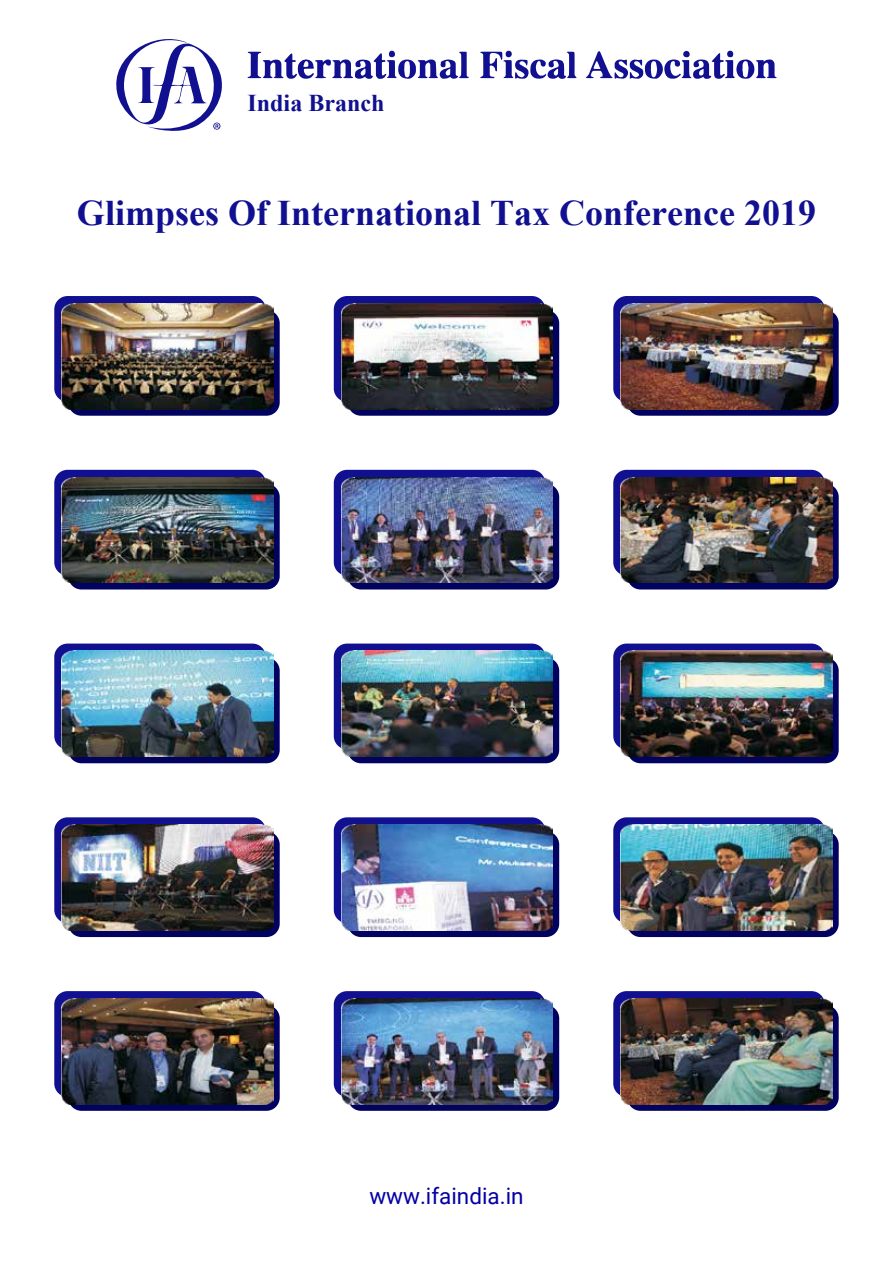
<style>
.page{position:relative;width:893px;height:1263px;background:#fff}
.page>*{position:absolute;margin:0;border:0;box-sizing:border-box;transform-origin:0 0}
.t1{font:700 36px "Times New Roman";color:#101091}
.t2{font:700 24.15px "Times New Roman";color:#101091}
.t3{font:22.5px "Roboto";color:#0400a5}
</style>
<div class="page">
<svg style="left:116px;top:39px;width:106px;height:92px"></svg>
<svg style="left:586px;top:50px;width:191px;height:29px"></svg>
<svg style="left:480px;top:50px;width:97px;height:29px"></svg>
<svg style="left:247px;top:51px;width:222px;height:28px"></svg>
<div style="left:68px;top:310px;width:212px;height:106px;background:linear-gradient(to right,#050562,#020260);border-radius:13px"></div>
<div style="left:68px;top:484px;width:212px;height:105px;background:#020260;border-radius:13px"></div>
<div style="left:68px;top:657px;width:212px;height:106px;background:#020260;border-radius:13px"></div>
<div style="left:68px;top:831px;width:212px;height:106px;background:linear-gradient(to right,#040461,#020260);border-radius:13px"></div>
<div style="left:68px;top:1005px;width:212px;height:106px;background:linear-gradient(to right,#050562,#020260);border-radius:13px"></div>
<div style="left:348px;top:1005px;width:211px;height:106px;background:#020260;border-radius:13px"></div>
<div style="left:348px;top:831px;width:211px;height:106px;background:#020260;border-radius:13px"></div>
<div style="left:348px;top:657px;width:211px;height:106px;background:#020260;border-radius:13px"></div>
<div style="left:348px;top:484px;width:211px;height:105px;background:#020260;border-radius:13px"></div>
<div style="left:348px;top:310px;width:211px;height:106px;background:#020260;border-radius:13px"></div>
<div style="left:627px;top:310px;width:212px;height:106px;background:linear-gradient(to right,#050562,#020260);border-radius:13px"></div>
<div style="left:627px;top:484px;width:212px;height:105px;background:#020260;border-radius:13px"></div>
<div style="left:627px;top:657px;width:212px;height:106px;background:#020260;border-radius:13px"></div>
<div style="left:627px;top:831px;width:212px;height:106px;background:linear-gradient(to right,#040461,#020260);border-radius:13px"></div>
<div style="left:627px;top:1005px;width:212px;height:106px;background:linear-gradient(to right,#050562,#020260);border-radius:13px"></div>
<div style="left:54px;top:296px;width:212px;height:106px;background:#101091;border-radius:13px"></div>
<div style="left:54px;top:470px;width:212px;height:105px;background:#101091;border-radius:13px"></div>
<div style="left:54px;top:643px;width:212px;height:106px;background:linear-gradient(to right,#0e0e90,#141493);border-radius:13px"></div>
<div style="left:54px;top:817px;width:212px;height:106px;background:linear-gradient(to right,#0e0e90,#141493);border-radius:13px"></div>
<div style="left:54px;top:991px;width:212px;height:106px;background:#101091;border-radius:13px"></div>
<div style="left:334px;top:991px;width:211px;height:106px;background:#101091;border-radius:13px"></div>
<div style="left:334px;top:817px;width:211px;height:106px;background:#101091;border-radius:13px"></div>
<div style="left:334px;top:643px;width:211px;height:106px;background:#101091;border-radius:13px"></div>
<div style="left:334px;top:470px;width:211px;height:105px;background:#101091;border-radius:13px"></div>
<div style="left:334px;top:296px;width:211px;height:106px;background:#101091;border-radius:13px"></div>
<div style="left:613px;top:296px;width:212px;height:106px;background:#101091;border-radius:13px"></div>
<div style="left:613px;top:470px;width:212px;height:105px;background:#101091;border-radius:13px"></div>
<svg style="left:613px;top:644px;width:212px;height:105px;background:#262392"></svg>
<div style="left:613px;top:817px;width:212px;height:106px;background:linear-gradient(to right,#0e0e90,#141493);border-radius:13px"></div>
<div style="left:613px;top:991px;width:212px;height:106px;background:#101091;border-radius:13px"></div>
<img style="left:62px;top:303px;width:211px;height:106px">
<img style="left:62px;top:477px;width:211px;height:106px">
<img style="left:62px;top:651px;width:211px;height:106px">
<img style="left:62px;top:825px;width:211px;height:105px">
<img style="left:62px;top:998px;width:211px;height:106px">
<img style="left:341px;top:998px;width:212px;height:106px">
<img style="left:341px;top:825px;width:212px;height:105px">
<img style="left:341px;top:651px;width:212px;height:106px">
<img style="left:341px;top:477px;width:212px;height:106px">
<img style="left:341px;top:303px;width:212px;height:106px">
<img style="left:621px;top:303px;width:211px;height:106px">
<img style="left:621px;top:477px;width:211px;height:106px">
<img style="left:621px;top:651px;width:211px;height:106px">
<img style="left:621px;top:825px;width:211px;height:105px">
<img style="left:621px;top:998px;width:211px;height:106px">
<p class="t2" style="left:247px;top:86px;width:139px">India Branch</p>
<p class="t1" style="left:77px;top:187px;width:740px">Glimpses Of International Tax Conference 2019</p>
<p class="t3" style="left:369px;top:1180px;width:156px">www.ifaindia.in</p>
</div>
